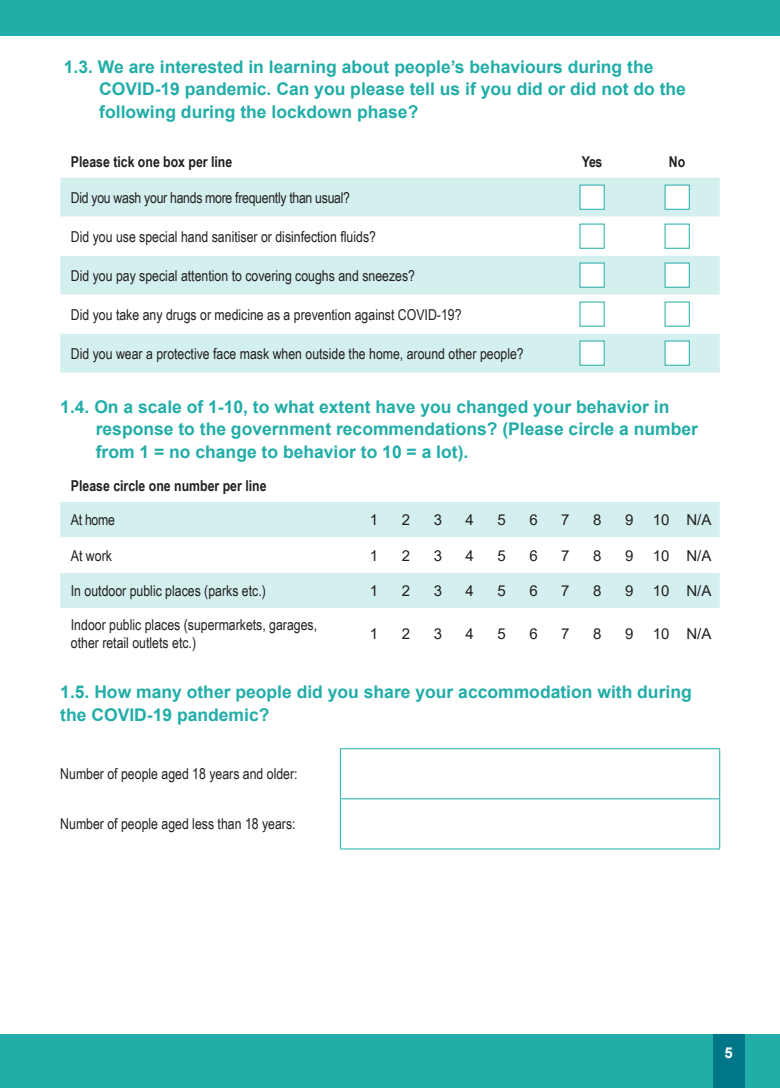
<style>
.page{position:relative;width:780px;height:1088px;background:#fff}
.page>*{position:absolute;margin:0;border:0;box-sizing:border-box;transform-origin:0 0}
.HEADING_1{font:700 17.5px/22.5px "Arial";color:#21ada8}
.TABLE_TEXT{font:15px/18px "Arial Narrow";color:#231f20}
.t1{font:15px "Arial";color:#231f20}
.Instruction{font:700 15px "Arial Narrow";color:#231f20}
.TABLE_TEXT-2{font:15px "Arial Narrow";letter-spacing:-.02em;color:#231f20}
.TABLE_TEXT-3{font:700 15px "Arial Narrow";color:#231f20}
.t2{font:700 15px "Arial";color:#fff}
</style>
<div class="page">
<div style="left:0;top:0;width:780px;height:35px;background:#21ada8"></div>
<div style="left:0;top:1035px;width:780px;height:53px;background:#21ada8"></div>
<div style="left:712px;top:1035px;width:32px;height:53px;background:#078"></div>
<div style="left:60px;top:178px;width:659px;height:195px;background:#d3efee"></div>
<svg style="left:60px;top:217px;width:659px;height:117px"></svg>
<div style="left:579px;top:185px;width:25px;height:25px;background:#fff"></div>
<div style="left:664px;top:185px;width:25px;height:25px;background:#fff"></div>
<div style="left:579px;top:224px;width:25px;height:25px;background:#fff"></div>
<div style="left:664px;top:224px;width:25px;height:25px;background:#fff"></div>
<div style="left:579px;top:263px;width:25px;height:24px;background:#fff"></div>
<div style="left:664px;top:263px;width:25px;height:24px;background:#fff"></div>
<div style="left:579px;top:302px;width:25px;height:24px;background:#fff"></div>
<div style="left:664px;top:302px;width:25px;height:24px;background:#fff"></div>
<div style="left:579px;top:341px;width:25px;height:24px;background:#fff"></div>
<div style="left:664px;top:341px;width:25px;height:24px;background:#fff"></div>
<div style="left:60px;top:502px;width:659px;height:35px;background:#d3efee"></div>
<div style="left:60px;top:573px;width:659px;height:35px;background:#d3efee"></div>
<svg style="left:339px;top:749px;width:380px;height:100px"></svg>
<hr style="left:340px;top:748px;width:380px;height:1px;background:#21ada8">
<hr style="left:340px;top:749px;width:1px;height:49px;background:#21ada8">
<hr style="left:719px;top:749px;width:1px;height:49px;background:#21ada8">
<hr style="left:340px;top:798px;width:380px;height:1px;background:#21ada8">
<hr style="left:340px;top:799px;width:1px;height:50px;background:#21ada8">
<hr style="left:719px;top:799px;width:1px;height:50px;background:#21ada8">
<hr style="left:340px;top:849px;width:380px;height:1px;background:#21ada8">
<p class="HEADING_1" style="left:99px;top:56px;width:588px;text-indent:-35px">1.3. We are interested in learning about people’s behaviours during the<br>COVID-19 pandemic. Can you please tell us if you did or did not do the following during the lockdown phase?</p>
<p class="Instruction" style="left:71px;top:150px;width:163px">Please tick one box per line</p>
<p class="TABLE_TEXT-3" style="left:582px;top:150px;width:22px">Yes</p>
<p class="TABLE_TEXT-3" style="left:669px;top:150px;width:18px">No</p>
<p class="TABLE_TEXT-2" style="left:71px;top:186px;width:280px">Did you wash your hands more frequently than usual?</p>
<p class="TABLE_TEXT" style="left:71px;top:227px;width:306px">Did you use special hand sanitiser or disinfection fluids?</p>
<p class="TABLE_TEXT" style="left:71px;top:266px;width:345px">Did you pay special attention to covering coughs and sneezes?</p>
<p class="TABLE_TEXT" style="left:71px;top:305px;width:392px">Did you take any drugs or medicine as a prevention against COVID-19?</p>
<p class="TABLE_TEXT" style="left:71px;top:344px;width:454px">Did you wear a protective face mask when outside the home, around other people?</p>
<p class="HEADING_1" style="left:96px;top:395px;width:603px;text-indent:-35px">1.4. On a scale of 1-10, to what extent have you changed your behavior in response to the government recommendations? (Please circle a number from 1 = no change to behavior to 10 = a lot).</p>
<p class="Instruction" style="left:71px;top:475px;width:197px">Please circle one number per line</p>
<p class="TABLE_TEXT" style="left:71px;top:510px;width:46px">At home</p>
<p class="t1" style="left:370px;top:509px;width:10px">1</p>
<p class="t1" style="left:402px;top:509px;width:10px">2</p>
<p class="t1" style="left:433px;top:509px;width:10px">3</p>
<p class="t1" style="left:465px;top:509px;width:10px">4</p>
<p class="t1" style="left:497px;top:509px;width:10px">5</p>
<p class="t1" style="left:529px;top:509px;width:10px">6</p>
<p class="t1" style="left:561px;top:509px;width:10px">7</p>
<p class="t1" style="left:593px;top:509px;width:10px">8</p>
<p class="t1" style="left:625px;top:509px;width:10px">9</p>
<p class="t1" style="left:652px;top:509px;width:18px">10</p>
<p class="t1" style="left:686px;top:509px;width:27px">N/A</p>
<p class="TABLE_TEXT" style="left:71px;top:546px;width:43px">At work</p>
<p class="t1" style="left:370px;top:545px;width:10px">1</p>
<p class="t1" style="left:402px;top:545px;width:10px">2</p>
<p class="t1" style="left:433px;top:545px;width:10px">3</p>
<p class="t1" style="left:465px;top:545px;width:10px">4</p>
<p class="t1" style="left:497px;top:545px;width:10px">5</p>
<p class="t1" style="left:529px;top:545px;width:10px">6</p>
<p class="t1" style="left:561px;top:545px;width:10px">7</p>
<p class="t1" style="left:593px;top:545px;width:10px">8</p>
<p class="t1" style="left:625px;top:545px;width:10px">9</p>
<p class="t1" style="left:652px;top:545px;width:18px">10</p>
<p class="t1" style="left:686px;top:545px;width:27px">N/A</p>
<p class="TABLE_TEXT" style="left:71px;top:581px;width:196px">In outdoor public places (parks etc.)</p>
<p class="t1" style="left:370px;top:580px;width:10px">1</p>
<p class="t1" style="left:402px;top:580px;width:10px">2</p>
<p class="t1" style="left:433px;top:580px;width:10px">3</p>
<p class="t1" style="left:465px;top:580px;width:10px">4</p>
<p class="t1" style="left:497px;top:580px;width:10px">5</p>
<p class="t1" style="left:529px;top:580px;width:10px">6</p>
<p class="t1" style="left:561px;top:580px;width:10px">7</p>
<p class="t1" style="left:593px;top:580px;width:10px">8</p>
<p class="t1" style="left:625px;top:580px;width:10px">9</p>
<p class="t1" style="left:652px;top:580px;width:18px">10</p>
<p class="t1" style="left:686px;top:580px;width:27px">N/A</p>
<p class="TABLE_TEXT" style="left:71px;top:615px;width:248px">Indoor public places (supermarkets, garages, other retail outlets etc.)</p>
<p class="t1" style="left:370px;top:623px;width:10px">1</p>
<p class="t1" style="left:402px;top:623px;width:10px">2</p>
<p class="t1" style="left:433px;top:623px;width:10px">3</p>
<p class="t1" style="left:465px;top:623px;width:10px">4</p>
<p class="t1" style="left:497px;top:623px;width:10px">5</p>
<p class="t1" style="left:529px;top:623px;width:10px">6</p>
<p class="t1" style="left:561px;top:623px;width:10px">7</p>
<p class="t1" style="left:593px;top:623px;width:10px">8</p>
<p class="t1" style="left:625px;top:623px;width:10px">9</p>
<p class="t1" style="left:652px;top:623px;width:18px">10</p>
<p class="t1" style="left:686px;top:623px;width:27px">N/A</p>
<p class="HEADING_1" style="left:60px;top:681px;width:633px">1.5. How many other people did you share your accommodation with during the COVID-19 pandemic?</p>
<p class="TABLE_TEXT" style="left:60px;top:764px;width:239px">Number of people aged 18 years and older:</p>
<p class="TABLE_TEXT" style="left:60px;top:814px;width:237px">Number of people aged less than 18 years:</p>
<p class="t2" style="left:724px;top:1042px;width:10px">5</p>
</div>
